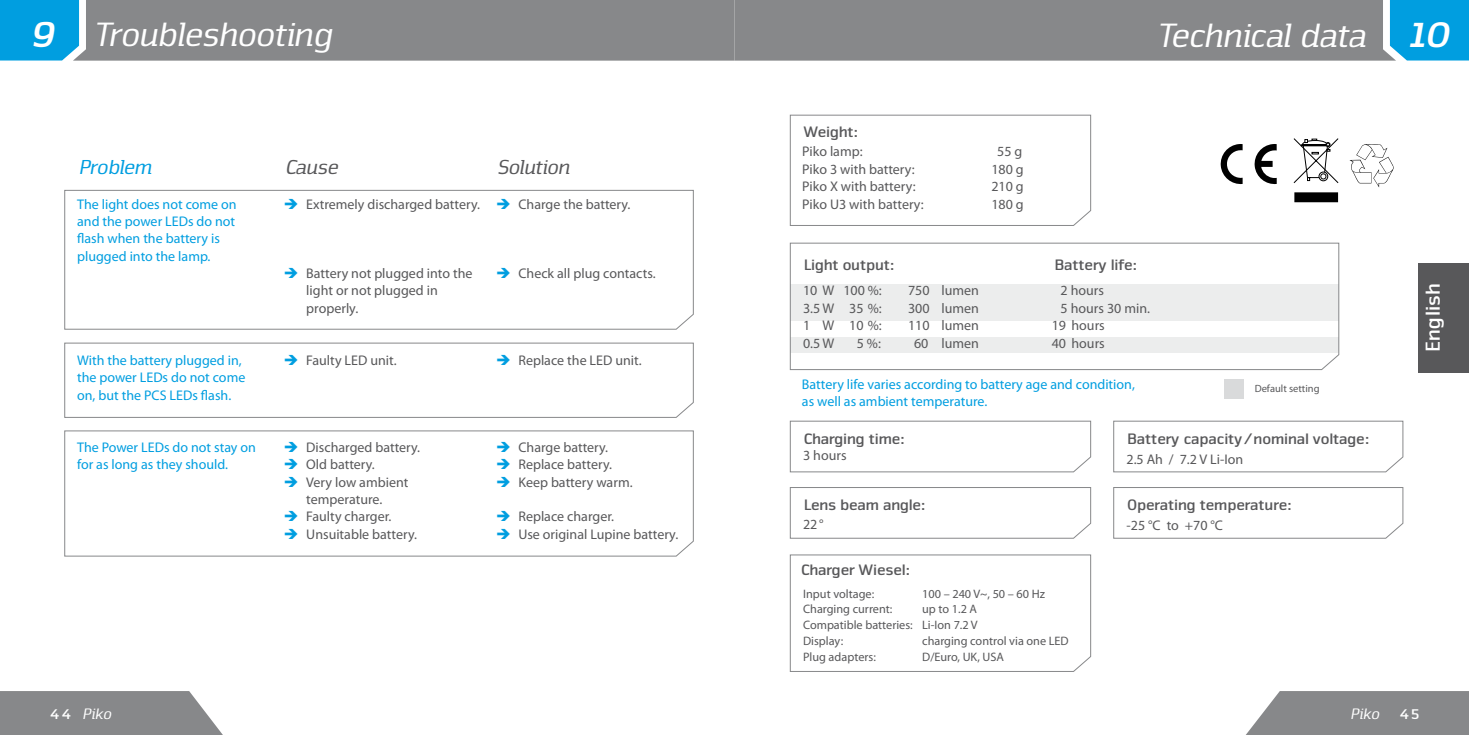
<style>
.page{position:relative;width:1469px;height:735px;background:#fff}
.page>*{position:absolute;margin:0;border:0;box-sizing:border-box;transform-origin:0 0}
.t1{font:italic 42px "Nuri Bold Slab";color:#fff}
.t2{font:italic 35px "Nuri Regular Slab";color:#fff}
.t3{font:italic 21px "Nuri Regular Slab";color:#58585a}
.t4{font:700 21px "Nuri";letter-spacing:.025em;color:#fff}
.t5{font:italic 21px "Nuri Regular Slab";color:#009ee0}
.t6{font:700 15.75px "Nuri";color:#58585a}
.t7{font:italic 15.75px "Nuri Regular Slab";letter-spacing:.025em;color:#fff}
.t8{font:700 15.75px "Nuri";color:#fff}
.t9{font:14px/17.3px "Myriad Pro";color:#58585a}
.t10{font:14px/17.3px "Myriad Pro";color:#009ee0}
.t11{font:12.25px/15.8px "Myriad Pro";color:#58585a;text-align:justify}
.t12{font:10.5px "Myriad Pro";color:#58585a}
.s1{font-family:"Nuri Bold Slab";font-size:42px}
.s2{color:#009ee0}
.s3{font-family:"Nuri";font-weight:700;font-style:normal}
</style>
<div class="page">
<svg style="left:0;top:691px;width:222px;height:43px;background:#8f9092"></svg>
<svg style="left:1246px;top:691px;width:222px;height:43px;background:#909193"></svg>
<div style="left:1418px;top:263px;width:50px;height:110px;background:#58585a"></div>
<svg style="left:0;top:0;width:1468px;height:61px;background:#7a8c94"></svg>
<svg style="left:1113px;top:487px;width:290px;height:51px"></svg>
<svg style="left:790px;top:115px;width:301px;height:111px"></svg>
<svg style="left:790px;top:420px;width:301px;height:52px"></svg>
<svg style="left:790px;top:487px;width:301px;height:51px"></svg>
<svg style="left:790px;top:554px;width:301px;height:117px"></svg>
<svg style="left:1113px;top:420px;width:290px;height:52px"></svg>
<svg style="left:790px;top:242px;width:549px;height:128px"></svg>
<div style="left:1224px;top:378px;width:19px;height:20px;background:#d9dadb"></div>
<svg style="left:1220px;top:144px;width:22px;height:41px"></svg>
<svg style="left:1254px;top:144px;width:22px;height:41px"></svg>
<svg style="left:1349px;top:144px;width:44px;height:43px"></svg>
<svg style="left:1293px;top:138px;width:46px;height:45px"></svg>
<div style="left:1294px;top:193px;width:43px;height:9px;background:#000"></div>
<div style="left:1294px;top:192px;width:43px;height:10px;border:1px solid #000"></div>
<svg style="left:64px;top:190px;width:630px;height:139px"></svg>
<svg style="left:64px;top:342px;width:630px;height:75px"></svg>
<svg style="left:64px;top:430px;width:630px;height:126px"></svg>
<h1 class="t1" style="left:30px;top:7px;width:27px">9</h1>
<h2 class="t2" style="left:92px;top:13px;width:239px">Troubleshooting</h2>
<h2 class="t2" style="left:1155px;top:14px;width:296px">Technical data <span class="s1">10</span></h2>
<h3 class="t5" style="left:77px;top:154px;width:75px">Problem</h3>
<p class="t10" style="left:77px;top:195px;width:161px">The light does not come on and the power LEDs do not flash when the battery is plugged into the lamp.</p>
<p class="t10" style="left:77px;top:351px;width:170px">With the battery plugged in, the power LEDs do not come on, but the PCS LEDs flash.</p>
<p class="t10" style="left:77px;top:438px;width:180px">The Power LEDs do not stay on for as long as they should.</p>
<h3 class="t3" style="left:284px;top:154px;width:54px">Cause</h3>
<p class="t9" style="left:284px;top:195px;width:197px"><span class="s2">➔</span> Extremely discharged battery.</p>
<h3 class="t3" style="left:496px;top:154px;width:74px">Solution</h3>
<p class="t9" style="left:496px;top:195px;width:136px"><span class="s2">➔</span> Charge the battery.</p>
<p class="t9" style="left:306px;top:264px;width:168px;text-indent:-22px"><span class="s2">➔</span> Battery not plugged into the light or not plugged in properly.</p>
<p class="t9" style="left:284px;top:351px;width:114px"><span class="s2">➔</span> Faulty LED unit.</p>
<p class="t9" style="left:496px;top:264px;width:161px"><span class="s2">➔</span> Check all plug contacts.</p>
<p class="t9" style="left:496px;top:351px;width:147px"><span class="s2">➔</span> Replace the LED unit.</p>
<p class="t9" style="left:284px;top:438px;width:138px"><span class="s2">➔</span> Discharged battery.</p>
<p class="t9" style="left:284px;top:455px;width:92px"><span class="s2">➔</span> Old battery.</p>
<p class="t9" style="left:284px;top:473px;width:126px;text-align:center"><span class="s2">➔</span> Very low ambient temperature.</p>
<p class="t9" style="left:284px;top:507px;width:109px"><span class="s2">➔</span> Faulty charger.</p>
<p class="t9" style="left:284px;top:525px;width:135px"><span class="s2">➔</span> Unsuitable battery.</p>
<p class="t9" style="left:496px;top:438px;width:113px"><span class="s2">➔</span> Charge battery.</p>
<p class="t9" style="left:496px;top:455px;width:117px"><span class="s2">➔</span> Replace battery.</p>
<p class="t9" style="left:496px;top:473px;width:138px"><span class="s2">➔</span> Keep battery warm.</p>
<p class="t9" style="left:496px;top:507px;width:119px"><span class="s2">➔</span> Replace charger.</p>
<p class="t9" style="left:496px;top:525px;width:184px"><span class="s2">➔</span> Use original Lupine battery.</p>
<p class="t6" style="left:803px;top:122px;width:55px">Weight:</p>
<p class="t9" style="left:802px;top:143px;width:62px">Piko lamp:</p>
<p class="t9" style="left:997px;top:143px;width:27px">55 g</p>
<p class="t9" style="left:802px;top:160px;width:114px">Piko 3 with battery:</p>
<p class="t9" style="left:991px;top:160px;width:34px">180 g</p>
<p class="t9" style="left:802px;top:177px;width:115px">Piko X with battery:</p>
<p class="t9" style="left:991px;top:177px;width:34px">210 g</p>
<p class="t9" style="left:802px;top:195px;width:123px">Piko U3 with battery:</p>
<p class="t9" style="left:991px;top:195px;width:34px">180 g</p>
<p class="t6" style="left:803px;top:255px;width:92px">Light output:</p>
<p class="t6" style="left:1053px;top:255px;width:83px">Battery life:</p>
<p class="t9" style="left:1060px;top:282px;width:45px">2 hours</p>
<p class="t9" style="left:1060px;top:299px;width:91px">5 hours 30 min.</p>
<p class="t9" style="left:1051px;top:316px;width:55px">19 hours</p>
<p class="t9" style="left:1051px;top:334px;width:55px">40 hours</p>
<p class="t10" style="left:802px;top:375px;width:334px;line-height:16.8px">Battery life varies according to battery age and condition, as well as ambient temperature.</p>
<p class="t9" style="left:803px;top:282px;width:80px">10 W 100 %:</p>
<p class="t9" style="left:908px;top:282px;width:72px">750 lumen</p>
<p class="t9" style="left:803px;top:299px;width:80px">3.5 W 35 %:</p>
<p class="t9" style="left:908px;top:299px;width:72px">300 lumen</p>
<p class="t9" style="left:803px;top:316px;width:80px">1 W 10 %:</p>
<p class="t9" style="left:908px;top:316px;width:72px">110 lumen</p>
<p class="t9" style="left:803px;top:334px;width:33px">0.5 W</p>
<p class="t9" style="left:856px;top:334px;width:26px">5 %:</p>
<p class="t9" style="left:914px;top:334px;width:66px">60 lumen</p>
<p class="t12" style="left:1254px;top:382px;width:66px">Default setting</p>
<p class="t6" style="left:803px;top:428px;width:102px">Charging time:</p>
<p class="t9" style="left:803px;top:446px;width:45px">3 hours</p>
<p class="t6" style="left:1126px;top:428px;width:243px">Battery capacity/nominal voltage:</p>
<p class="t9" style="left:1126px;top:450px;width:118px">2.5 Ah / 7.2 V Li-Ion</p>
<p class="t6" style="left:803px;top:494px;width:123px">Lens beam angle:</p>
<p class="t6" style="left:1126px;top:494px;width:165px">Operating temperature:</p>
<p class="t9" style="left:803px;top:514px;width:22px">22°</p>
<p class="t9" style="left:1126px;top:516px;width:98px">-25 °C to +70 °C</p>
<p class="t6" style="left:800px;top:560px;width:110px">Charger Wiesel:</p>
<p class="t11" style="left:803px;top:585px;width:73px">Input voltage:</p>
<p class="t11" style="left:922px;top:585px;width:124px">100 – 240 V~, 50 – 60 Hz</p>
<p class="t11" style="left:803px;top:601px;width:91px">Charging current:</p>
<p class="t11" style="left:803px;top:601px;width:176px;text-indent:119px">up to 1.2 A Compatible batteries: Li-Ion 7.2 V Display:</p>
<p class="t11" style="left:922px;top:632px;width:148px">charging control via one LED</p>
<p class="t11" style="left:803px;top:648px;width:74px">Plug adapters:</p>
<p class="t11" style="left:922px;top:648px;width:83px">D/Euro, UK, USA</p>
<h3 class="t4" style="left:1419px;top:352px;width:70px;rotate:-90deg">English</h3>
<p class="t7" style="left:49px;top:703px;width:62px"><span class="s3">44</span> Piko</p>
<p class="t7" style="left:1349px;top:703px;width:31px">Piko</p>
<p class="t8" style="left:1399px;top:703px;width:22px">45</p>
</div>
